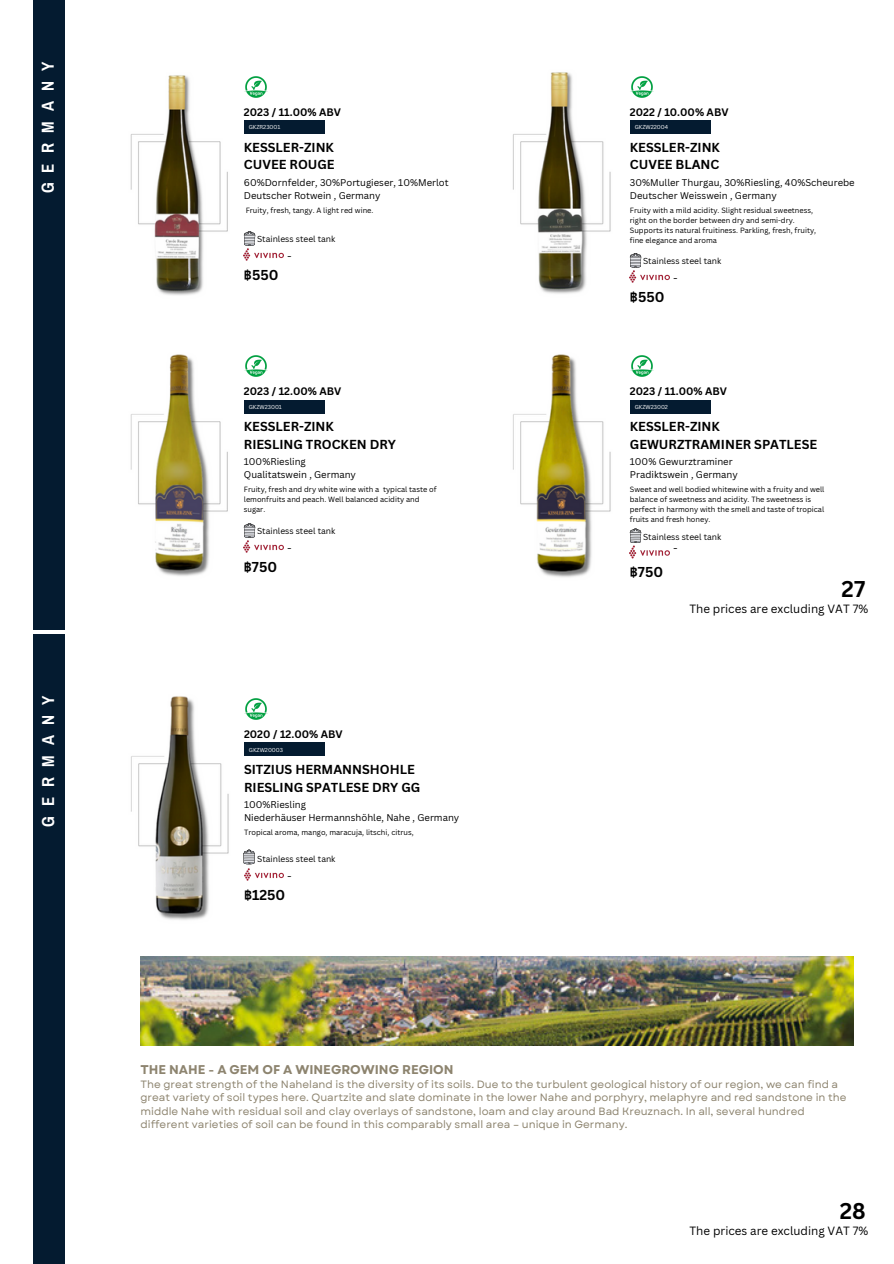
<style>
.page{position:relative;width:894px;height:1264px;background:#fff}
.page>*{position:absolute;margin:0;border:0;box-sizing:border-box;transform-origin:0 0}
.t1{font:700 22.2px "Canva Sans";color:#000}
.t2{font:700 16.95px "Archivo Narrow";letter-spacing:.6em;color:#fff}
.t3{font:700 13.95px "Canva Sans";color:#000}
.t4{font:700 12.75px/17.4px "Canva Sans";color:#000}
.t5{font:700 12.75px "Garet";color:#8d846f}
.t6{font:11.55px "Canva Sans";color:#000}
.t7{font:10.5px/13.5px "Garet";color:#8d846f}
.t8{font:700 10.5px "Canva Sans";color:#000}
.t9{font:9.45px "Canva Sans";color:#000}
.t10{font:8.4px "Canva Sans";color:#000}
.t11{font:8.4px "Kanit";color:#000}
.t12{font:7.35px/9.9px "Canva Sans";color:#000}
.t13{font:5.55px "Canva Sans";color:#fff}
.s1{font-family:"Noto Sans Thai"}
</style>
<div class="page">
<img style="left:64px;top:342px;width:235px;height:240px">
<div style="left:244px;top:400px;width:80px;height:13px;background:#041b30"></div>
<img style="left:244px;top:540px;width:39px;height:13px">
<img style="left:244px;top:355px;width:23px;height:23px">
<img style="left:513px;top:354px;width:168px;height:224px">
<img style="left:513px;top:72px;width:168px;height:222px">
<img style="left:64px;top:63px;width:235px;height:240px">
<div style="left:33px;top:0;width:31px;height:629px;background:#041b30"></div>
<svg style="left:244px;top:523px;width:11px;height:15px"></svg>
<div style="left:629px;top:400px;width:81px;height:13px;background:#041b30"></div>
<img style="left:629px;top:545px;width:40px;height:14px">
<img style="left:629px;top:355px;width:24px;height:23px">
<svg style="left:629px;top:528px;width:12px;height:15px"></svg>
<div style="left:244px;top:121px;width:80px;height:13px;background:#041b30"></div>
<img style="left:244px;top:248px;width:39px;height:13px">
<img style="left:244px;top:75px;width:23px;height:24px">
<svg style="left:244px;top:231px;width:11px;height:15px"></svg>
<div style="left:629px;top:121px;width:81px;height:13px;background:#041b30"></div>
<img style="left:629px;top:270px;width:40px;height:13px">
<img style="left:629px;top:75px;width:24px;height:24px">
<svg style="left:629px;top:253px;width:12px;height:15px"></svg>
<img style="left:131px;top:696px;width:153px;height:224px">
<div style="left:33px;top:634px;width:32px;height:629px;background:#041b30"></div>
<div style="left:244px;top:742px;width:80px;height:14px;background:#041b30"></div>
<img style="left:244px;top:867px;width:39px;height:14px">
<img style="left:244px;top:697px;width:23px;height:24px">
<svg style="left:243px;top:849px;width:11px;height:15px"></svg>
<img style="left:140px;top:956px;width:713px;height:89px">
<p class="t2" style="left:39px;top:193px;width:133px;rotate:-90deg">GERMANY</p>
<h3 class="t2" style="left:39px;top:827px;width:133px;rotate:-90deg">GERMANY</h3>
<p class="t8" style="left:244px;top:105px;width:99px">2023 / 11.00% ABV</p>
<p class="t13" style="left:249px;top:123px;width:33px">GKZR23001</p>
<h3 class="t4" style="left:244px;top:138px;width:92px">KESSLER-ZINK<br>CUVEE ROUGE</h3>
<p class="t9" style="left:244px;top:189px;width:138px">Deutscher Rotwein , Germany</p>
<p class="t9" style="left:244px;top:176px;width:206px">60%Dornfelder, 30%Portugieser, 10%Merlot</p>
<p class="t12" style="left:246px;top:205px;width:129px">Fruity, fresh, tangy. A light red wine.</p>
<p class="t10" style="left:257px;top:233px;width:80px">Stainless steel tank</p>
<h3 class="t3" style="left:244px;top:265px;width:36px"><span class="s1">฿</span>550</h3>
<p class="t11" style="left:287px;top:250px;width:5px">-</p>
<p class="t8" style="left:244px;top:384px;width:99px">2023 / 12.00% ABV</p>
<p class="t13" style="left:248px;top:403px;width:35px">GKZW23001</p>
<p class="t4" style="left:244px;top:417px;width:153px">KESSLER-ZINK<br>RIESLING TROCKEN DRY</p>
<p class="t9" style="left:244px;top:468px;width:114px">Qualitatswein , Germany</p>
<p class="t9" style="left:244px;top:455px;width:63px">100%Riesling</p>
<h1 class="t12" style="left:244px;top:484px;width:194px">Fruity, fresh and dry white wine with a typical taste of lemonfruits and peach. Well balanced acidity and sugar.</h1>
<p class="t11" style="left:287px;top:542px;width:5px">-</p>
<p class="t10" style="left:257px;top:525px;width:80px">Stainless steel tank</p>
<p class="t3" style="left:244px;top:557px;width:35px"><span class="s1">฿</span>750</p>
<p class="t8" style="left:244px;top:727px;width:100px">2020 / 12.00% ABV</p>
<h6 class="t13" style="left:249px;top:745px;width:36px">GKZW20003</h6>
<h6 class="t4" style="left:244px;top:760px;width:178px">SITZIUS HERMANNSHOHLE<br>RIESLING SPATLESE DRY GG</h6>
<h6 class="t9" style="left:244px;top:811px;width:217px">Niederhäuser Hermannshöhle, Nahe , Germany</h6>
<p class="t9" style="left:244px;top:798px;width:63px">100%Riesling</p>
<h2 class="t12" style="left:244px;top:827px;width:171px">Tropical aroma, mango, maracuja, litschi, citrus,</h2>
<h2 class="t11" style="left:287px;top:870px;width:5px">-</h2>
<p class="t10" style="left:257px;top:853px;width:80px">Stainless steel tank</p>
<h6 class="t3" style="left:244px;top:884px;width:43px"><span class="s1">฿</span>1250</h6>
<h4 class="t8" style="left:629px;top:105px;width:100px">2022 / 10.00% ABV</h4>
<p class="t13" style="left:634px;top:123px;width:35px">GKZW22004</p>
<p class="t4" style="left:629px;top:138px;width:91px">KESSLER-ZINK<br>CUVEE BLANC</p>
<p class="t9" style="left:629px;top:189px;width:148px">Deutscher Weisswein , Germany</p>
<p class="t9" style="left:629px;top:176px;width:226px">30%Muller Thurgau, 30%Riesling, 40%Scheurebe</p>
<p class="t12" style="left:629px;top:205px;width:188px">Fruity with a mild acidity. Slight residual sweetness, right on the border between dry and semi-dry.<br>Supports its natural fruitiness. Parkling, fresh, fruity, fine elegance and aroma</p>
<p class="t11" style="left:673px;top:272px;width:5px">-</p>
<p class="t10" style="left:643px;top:255px;width:80px">Stainless steel tank</p>
<h4 class="t3" style="left:629px;top:287px;width:36px"><span class="s1">฿</span>550</h4>
<h6 class="t8" style="left:629px;top:384px;width:99px">2023 / 11.00% ABV</h6>
<p class="t13" style="left:634px;top:403px;width:35px">GKZW23002</p>
<p class="t4" style="left:629px;top:417px;width:189px">KESSLER-ZINK<br>GEWURZTRAMINER SPATLESE</p>
<h2 class="t9" style="left:629px;top:468px;width:109px">Pradiktswein , Germany</h2>
<h6 class="t9" style="left:629px;top:455px;width:104px">100% Gewurztraminer</h6>
<h4 class="t12" style="left:629px;top:484px;width:196px">Sweet and well bodied whitewine with a fruity and well balance of sweetness and acidity. The sweetness is perfect in harmony with the smell and taste of tropical fruits and fresh honey.</h4>
<h4 class="t11" style="left:673px;top:542px;width:5px">-</h4>
<h6 class="t10" style="left:643px;top:530px;width:80px">Stainless steel tank</h6>
<h2 class="t3" style="left:629px;top:562px;width:35px"><span class="s1">฿</span>750</h2>
<p class="t1" style="left:841px;top:573px;width:25px">27</p>
<h6 class="t6" style="left:689px;top:601px;width:180px">The prices are excluding VAT 7%</h6>
<p class="t5" style="left:140px;top:1060px;width:314px">THE NAHE - A GEM OF A WINEGROWING REGION</p>
<p class="t7" style="left:140px;top:1077px;width:707px">The great strength of the Naheland is the diversity of its soils. Due to the turbulent geological history of our region, we can find a great variety of soil types here. Quartzite and slate dominate in the lower Nahe and porphyry, melaphyre and red sandstone in the middle Nahe with residual soil and clay overlays of sandstone, loam and clay around Bad Kreuznach. In all, several hundred different varieties of soil can be found in this comparably small area – unique in Germany.</p>
<p class="t1" style="left:839px;top:1194px;width:27px">28</p>
<p class="t6" style="left:689px;top:1222px;width:180px">The prices are excluding VAT 7%</p>
</div>
